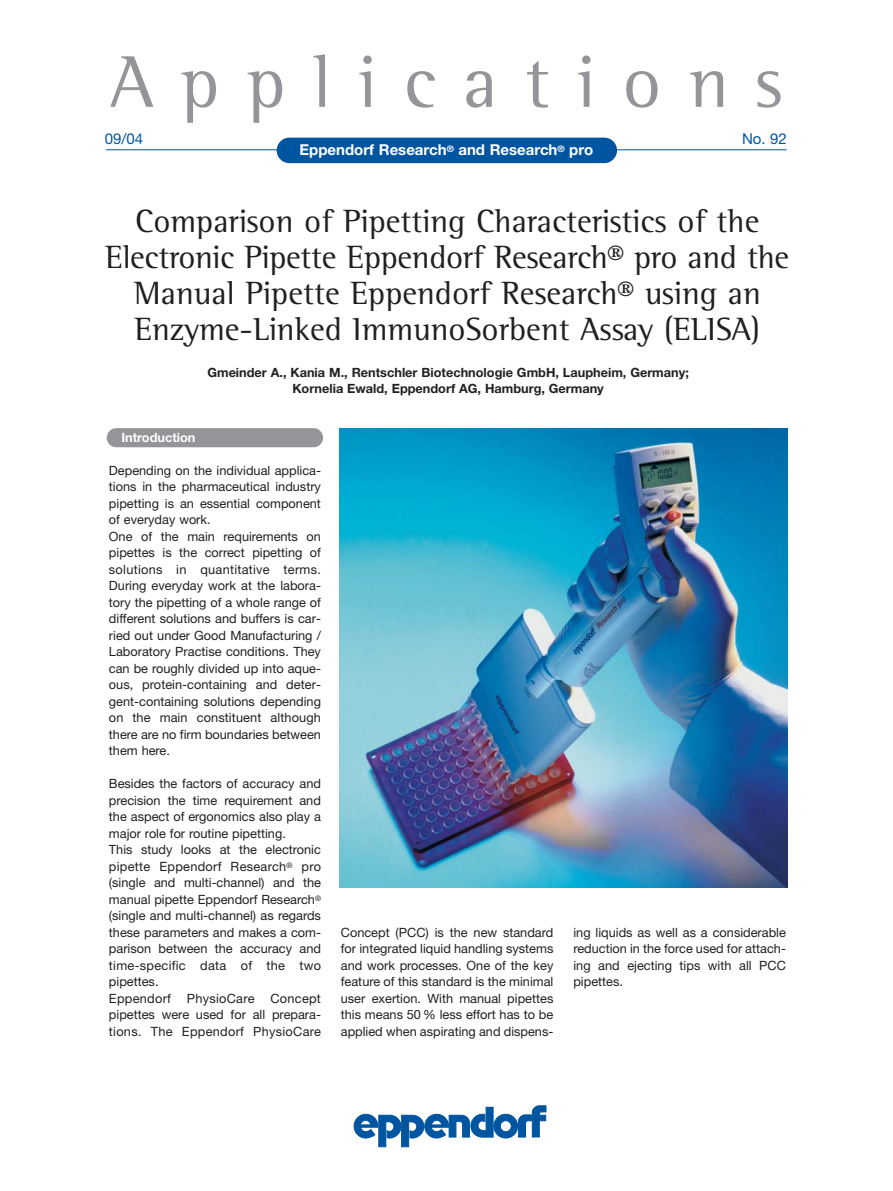
<style>
.page{position:relative;width:893px;height:1191px;background:#fff}
.page>*{position:absolute;margin:0;border:0;box-sizing:border-box;transform-origin:0 0}
.t1{font:75px "Rotis Semi Serif";letter-spacing:.365em;color:#939598}
.t2{font:33px/36px "Rotis Semi Serif";color:#231f20;text-align:center}
.t3{font:700 15px "Helvetica Neue";color:#fff}
.t4{font:15px "Helvetica Neue";color:#0055a1}
.t5{font:12.75px/16.5px "Helvetica Neue";color:#231f20}
.t6{font:700 12.75px/15.8px "Helvetica Neue";color:#231f20;text-align:center}
.t7{font:700 12.75px "Helvetica Neue";color:#fff}
</style>
<div class="page">
<svg style="left:354px;top:1106px;width:192px;height:41px"></svg>
<hr style="left:106px;top:149px;width:680px;height:1px;background:#0055a1">
<div style="left:277px;top:138px;width:340px;height:25px;background:#0055a1;border-radius:13px"></div>
<div style="left:107px;top:428px;width:216px;height:19px;background:#939598;border-radius:10px"></div>
<img style="left:339px;top:429px;width:448px;height:459px">
<h1 class="t1" style="left:110px;top:54px;width:673px">Applications</h1>
<p class="t4" style="left:105px;top:133px;width:40px">09/04</p>
<p class="t4" style="left:742px;top:133px;width:46px">No. 92</p>
<p class="t3" style="left:299px;top:144px;width:295px">Eppendorf Research<sup>®</sup> and Research<sup>®</sup> pro</p>
<h2 class="t2" style="left:105px;top:206px;width:685px">Comparison of Pipetting Characteristics of the Electronic Pipette Eppendorf Research® pro and the Manual Pipette Eppendorf Research® using an Enzyme-Linked ImmunoSorbent Assay (ELISA)</h2>
<p class="t6" style="left:207px;top:366px;width:483px">Gmeinder A., Kania M., Rentschler Biotechnologie GmbH, Laupheim, Germany;<br>Kornelia Ewald, Eppendorf AG, Hamburg, Germany</p>
<p class="t7" style="left:121px;top:432px;width:76px">Introduction</p>
<p class="t5" style="left:109px;top:463px;width:213px">Depending on the individual applica&shy;tions in the pharmaceutical industry pipetting is an essential component of everyday work.<br>One of the main requirements on pipettes is the correct pipetting of solutions in quantitative terms.<br>During everyday work at the labora&shy;tory the pipetting of a whole range of different solutions and buffers is car&shy;ried out under Good Manufacturing / Laboratory Practise conditions. They can be roughly divided up into aque&shy;ous, protein-containing and deter&shy;gent-containing solutions depending on the main constituent although there are no firm boundaries between them here.</p>
<p class="t5" style="left:109px;top:777px;width:213px">Besides the factors of accuracy and precision the time requirement and the aspect of ergonomics also play a major role for routine pipetting.<br>This study looks at the electronic pipette Eppendorf Research<sup>®</sup> pro (single and multi-channel) and the manual pipette Eppendorf Research<sup>® </sup>(single and multi-channel) as regards these parameters and makes a com&shy;parison between the accuracy and time-specific data of the two pipettes.<br>Eppendorf PhysioCare Concept pipettes were used for all prepara&shy;tions. The Eppendorf PhysioCare</p>
<p class="t5" style="left:341px;top:925px;width:214px;text-align:justify">Concept (PCC) is the new standard for integrated liquid handling systems and work processes. One of the key feature of this standard is the minimal user exertion. With manual pipettes this means 50 % less effort has to be applied when aspirating and dispens-</p>
<p class="t5" style="left:573px;top:925px;width:214px;text-align:justify">ing liquids as well as a considerable reduction in the force used for attach&shy;ing and ejecting tips with all PCC pipettes.</p>
</div>
